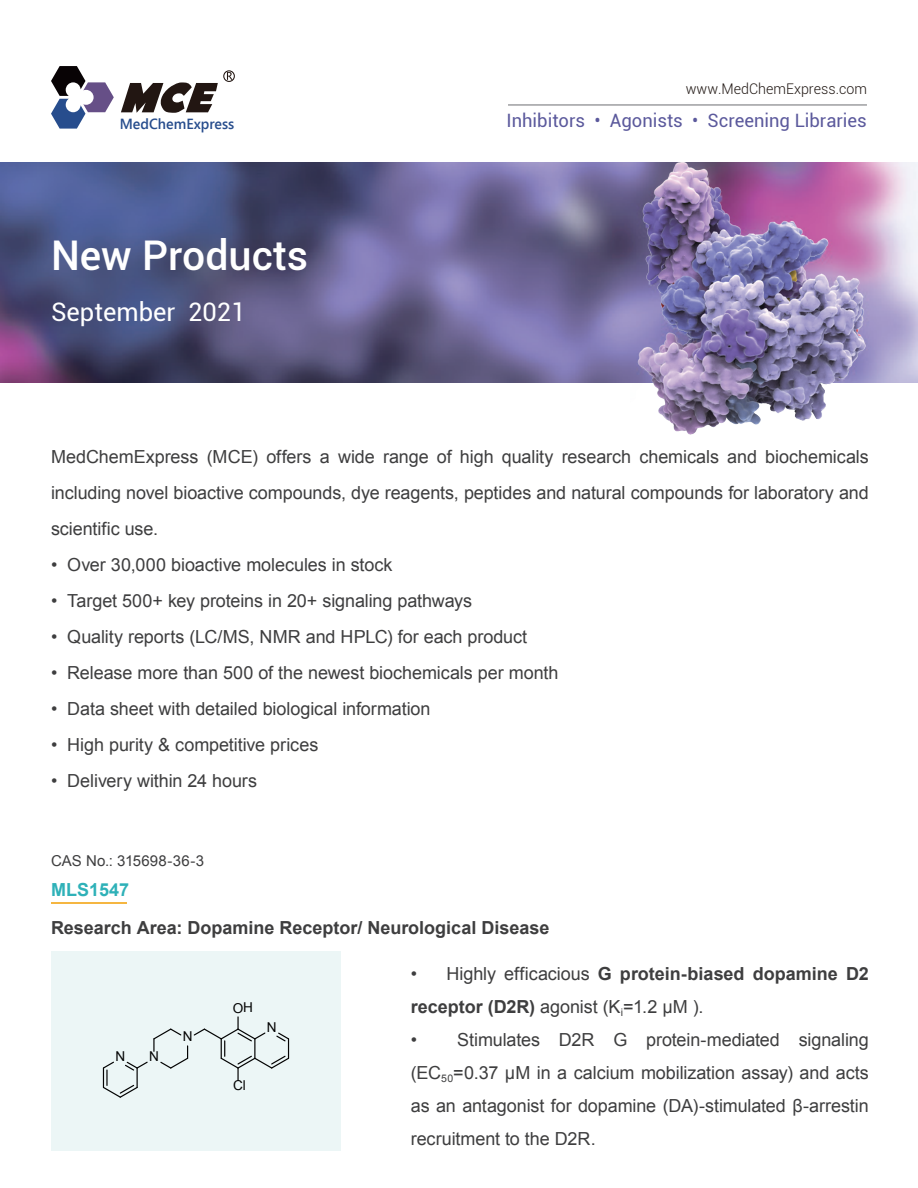
<style>
.page{position:relative;width:918px;height:1188px;background:#fff}
.page>*{position:absolute;margin:0;border:0;box-sizing:border-box;transform-origin:0 0}
.t1{font:500 40.95px "Roboto";color:#fff}
.t2{font:25.5px "Roboto";color:#fff}
.t3{font:18.45px "Roboto";color:#5b599c}
.t4{font:18px/33px "Arial";letter-spacing:-.005em;color:#3e3e3f;text-align:justify}
.t5{font:700 18px/33px "Arial";color:#3e3e3f}
.t6{font:700 18px "Arial";color:#2eb1b8}
.t7{font:15px "Arial";letter-spacing:.01em;color:#3e3e3f}
.t8{font:300 14.7px "Roboto";color:#211814}
.t9{font:600 14.7px "Segoe UI";color:#274d8d}
.t10{font:13.65px "Arial";color:#030303}
.s1{font-weight:400}
</style>
<div class="page">
<img style="left:0;top:162px;width:918px;height:221px">
<svg style="left:121px;top:82px;width:97px;height:31px"></svg>
<svg style="left:51px;top:66px;width:63px;height:63px"></svg>
<div style="left:223px;top:70px;width:12px;height:12px;border:1px solid #221612;border-radius:50%"></div>
<svg style="left:227px;top:72px;width:6px;height:8px"></svg>
<hr style="left:508px;top:105px;width:359px;height:1px;background:#6d6e71">
<div style="left:51px;top:951px;width:290px;height:200px;background:#ecf6f6"></div>
<hr style="left:51px;top:902px;width:75px;height:2px;background:#f5b641">
<img style="left:631px;top:162px;width:242px;height:273px">
<svg style="left:102px;top:1017px;width:188px;height:81px"></svg>
<p class="t9" style="left:120px;top:113px;width:116px">MedChemExpress</p>
<h1 class="t1" style="left:51px;top:227px;width:259px">New Products</h1>
<h2 class="t2" style="left:51px;top:294px;width:196px">September 2021</h2>
<p class="t8" style="left:686px;top:79px;width:183px">www.MedChemExpress.com</p>
<p class="t3" style="left:506px;top:108px;width:362px">Inhibitors • Agonists • Screening Libraries</p>
<p class="t4" style="left:51px;top:439px;width:819px;line-height:36px">MedChemExpress (MCE) offers a wide range of high quality research chemicals and biochemicals including novel bioactive compounds, dye reagents, peptides and natural compounds for laboratory and scientific use.</p>
<p class="t4" style="left:51px;top:548px;width:343px">• Over 30,000 bioactive molecules in stock</p>
<p class="t4" style="left:51px;top:584px;width:423px">• Target 500+ key proteins in 20+ signaling pathways</p>
<p class="t4" style="left:51px;top:620px;width:478px">• Quality reports (LC/MS, NMR and HPLC) for each product</p>
<p class="t4" style="left:51px;top:656px;width:509px">• Release more than 500 of the newest biochemicals per month</p>
<p class="t4" style="left:51px;top:692px;width:381px">• Data sheet with detailed biological information</p>
<p class="t4" style="left:51px;top:728px;width:269px">• High purity &amp; competitive prices</p>
<p class="t4" style="left:51px;top:764px;width:208px">• Delivery within 24 hours</p>
<p class="t7" style="left:51px;top:851px;width:155px">CAS No.: 315698-36-3</p>
<p class="t6" style="left:51px;top:877px;width:80px">MLS1547</p>
<p class="t5" style="left:51px;top:911px;width:500px">Research Area: Dopamine Receptor/ Neurological Disease</p>
<p class="t10" style="left:115px;top:1047px;width:11px">N</p>
<p class="t10" style="left:149px;top:1047px;width:11px">N</p>
<p class="t10" style="left:183px;top:1028px;width:11px">N</p>
<p class="t10" style="left:233px;top:999px;width:22px">OH</p>
<p class="t10" style="left:267px;top:1018px;width:11px">N</p>
<p class="t10" style="left:233px;top:1076px;width:14px">Cl</p>
<p class="t5" style="left:411px;top:958px;width:460px"><span class="s1">• Highly efficacious</span> G protein-biased dopamine D2 receptor (D2R) <span class="s1">agonist (K</span><sub>i</sub><span class="s1">=1.2 μM ).</span></p>
<p class="t4" style="left:411px;top:1023px;width:460px">• Stimulates D2R G protein-mediated signaling (EC<sub>50</sub>=0.37 μM in a calcium mobilization assay) and acts as an antagonist for dopamine (DA)-stimulated β-arrestin recruitment to the D2R.</p>
</div>
